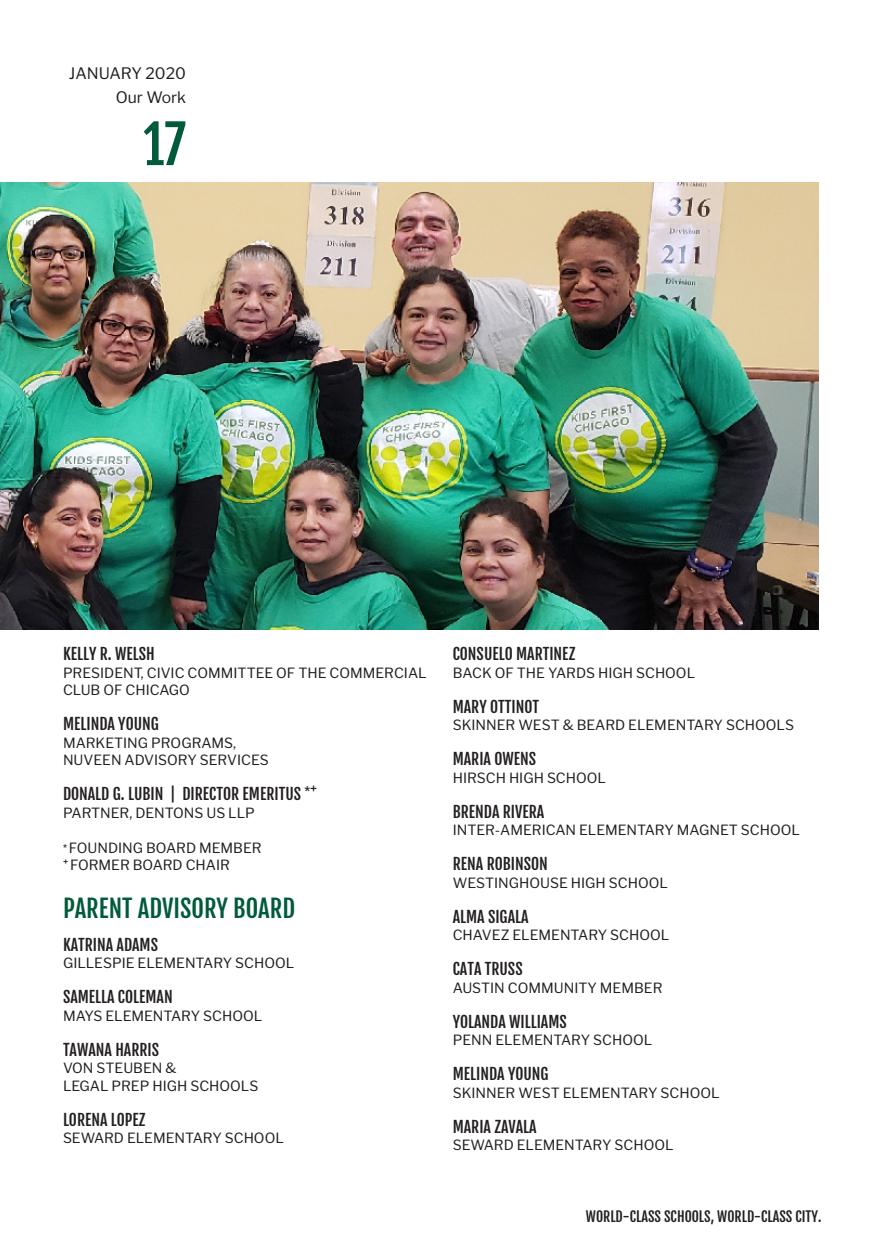
<style>
.page{position:relative;width:882px;height:1260px;background:#fff}
.page>*{position:absolute;margin:0;border:0;box-sizing:border-box;transform-origin:0 0}
.t1{font:52.5px "Fjalla One";color:#005b3a}
.t2{font:24.5px "Fjalla One";color:#005b3a}
.t3{font:15.75px "Fjalla One";color:#231f20}
.t4{font:15.75px/24.2px "Libre Franklin";color:#231f20;text-align:right}
.t5{font:14px/17.5px "Libre Franklin";color:#231f20}
.t6{font:14px "Fjalla One";color:#231f20}
.s1{font-weight:600;font-size:9.1px}
</style>
<div class="page">
<img style="left:0;top:183px;width:819px;height:447px">
<p class="t4" style="left:69px;top:61px;width:119px">JANUARY 2020<br>Our Work</p>
<h1 class="t1" style="left:143px;top:112px;width:44px">17</h1>
<p class="t3" style="left:63px;top:644px;width:93px">KELLY R. WELSH</p>
<p class="t5" style="left:63px;top:664px;width:365px">PRESIDENT, CIVIC COMMITTEE OF THE COMMERCIAL<br>CLUB OF CHICAGO</p>
<p class="t3" style="left:63px;top:714px;width:97px">MELINDA YOUNG</p>
<p class="t5" style="left:63px;top:734px;width:207px">MARKETING PROGRAMS,<br>NUVEEN ADVISORY SERVICES</p>
<p class="t3" style="left:63px;top:784px;width:256px">DONALD G. LUBIN | DIRECTOR EMERITUS <sup>*</sup><sup>+</sup></p>
<p class="t5" style="left:63px;top:804px;width:193px">PARTNER, DENTONS US LLP</p>
<p class="t5" style="left:63px;top:839px;width:200px"><span class="s1">*</span> FOUNDING BOARD MEMBER</p>
<p class="t5" style="left:63px;top:857px;width:168px"><sup>+</sup> FORMER BOARD CHAIR</p>
<p class="t2" style="left:63px;top:893px;width:234px">PARENT ADVISORY BOARD</p>
<p class="t3" style="left:63px;top:935px;width:97px">KATRINA ADAMS</p>
<p class="t5" style="left:63px;top:955px;width:233px">GILLESPIE ELEMENTARY SCHOOL</p>
<p class="t3" style="left:63px;top:987px;width:111px">SAMELLA COLEMAN</p>
<p class="t5" style="left:63px;top:1007px;width:201px">MAYS ELEMENTARY SCHOOL</p>
<p class="t3" style="left:63px;top:1040px;width:98px">TAWANA HARRIS</p>
<p class="t5" style="left:63px;top:1060px;width:115px">VON STEUBEN &amp;</p>
<p class="t5" style="left:63px;top:1077px;width:197px">LEGAL PREP HIGH SCHOOLS</p>
<p class="t3" style="left:63px;top:1110px;width:84px">LORENA LOPEZ</p>
<p class="t5" style="left:63px;top:1130px;width:222px">SEWARD ELEMENTARY SCHOOL</p>
<p class="t3" style="left:453px;top:644px;width:124px">CONSUELO MARTINEZ</p>
<p class="t5" style="left:453px;top:664px;width:244px">BACK OF THE YARDS HIGH SCHOOL</p>
<p class="t3" style="left:453px;top:697px;width:88px">MARY OTTINOT</p>
<p class="t5" style="left:453px;top:717px;width:343px">SKINNER WEST &amp; BEARD ELEMENTARY SCHOOLS</p>
<p class="t3" style="left:453px;top:749px;width:85px">MARIA OWENS</p>
<p class="t5" style="left:453px;top:769px;width:155px">HIRSCH HIGH SCHOOL</p>
<p class="t3" style="left:453px;top:802px;width:93px">BRENDA RIVERA</p>
<p class="t5" style="left:453px;top:822px;width:349px">INTER-AMERICAN ELEMENTARY MAGNET SCHOOL</p>
<p class="t3" style="left:453px;top:854px;width:97px">RENA ROBINSON</p>
<p class="t5" style="left:453px;top:874px;width:217px">WESTINGHOUSE HIGH SCHOOL</p>
<p class="t3" style="left:453px;top:907px;width:77px">ALMA SIGALA</p>
<p class="t5" style="left:453px;top:927px;width:218px">CHAVEZ ELEMENTARY SCHOOL</p>
<p class="t3" style="left:453px;top:959px;width:71px">CATA TRUSS</p>
<p class="t5" style="left:453px;top:979px;width:211px">AUSTIN COMMUNITY MEMBER</p>
<p class="t3" style="left:453px;top:1012px;width:116px">YOLANDA WILLIAMS</p>
<p class="t5" style="left:453px;top:1032px;width:201px">PENN ELEMENTARY SCHOOL</p>
<p class="t3" style="left:453px;top:1064px;width:97px">MELINDA YOUNG</p>
<p class="t5" style="left:453px;top:1084px;width:268px">SKINNER WEST ELEMENTARY SCHOOL</p>
<p class="t3" style="left:453px;top:1117px;width:85px">MARIA ZAVALA</p>
<p class="t5" style="left:453px;top:1137px;width:222px">SEWARD ELEMENTARY SCHOOL</p>
<p class="t6" style="left:586px;top:1208px;width:237px">WORLD-CLASS SCHOOLS, WORLD-CLASS CITY.</p>
</div>
